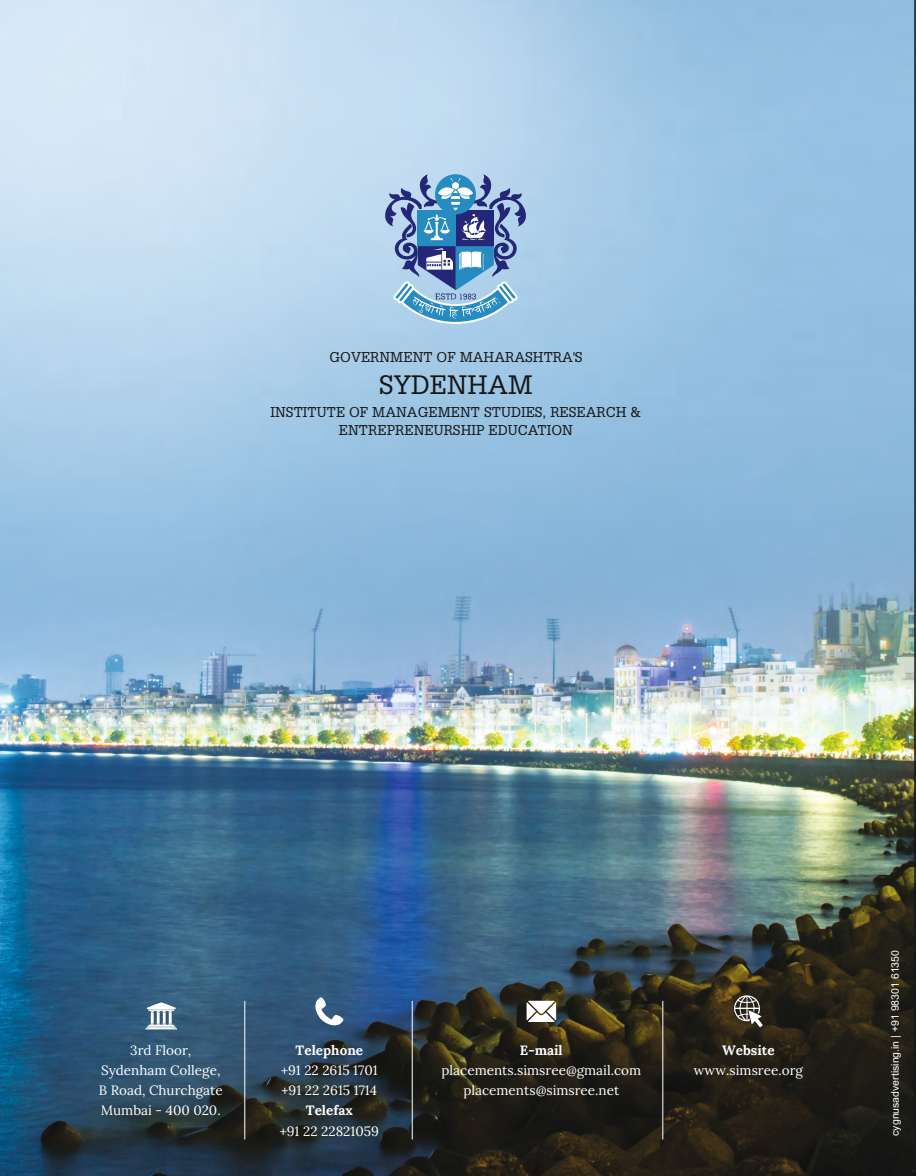
<style>
.page{position:relative;width:916px;height:1176px;background:#fff}
.page>*{position:absolute;margin:0;border:0;box-sizing:border-box;transform-origin:0 0}
.t1{font:25.95px "Glypha LT Std";color:#151616}
.t2{font:13.8px/17.9px "Glypha LT Std";color:#151616;text-align:center}
.t3{font:13.5px/20.2px "Lora";color:#fff;text-align:center}
.t4{font:700 13.5px "Lora";color:#fff}
.t5{font:10.5px "Arial";color:#fff}
</style>
<div class="page">
<img style="left:0;top:0;width:915px;height:1175px">
<svg style="left:384px;top:174px;width:143px;height:151px;background:#80a5cc"></svg>
<svg style="left:145px;top:1002px;width:32px;height:27px"></svg>
<svg style="left:526px;top:1000px;width:30px;height:22px"></svg>
<svg style="left:732px;top:993px;width:30px;height:34px"></svg>
<svg style="left:314px;top:997px;width:30px;height:32px"></svg>
<hr style="left:244px;top:1000px;width:1px;height:139px;background:#fff">
<hr style="left:412px;top:1000px;width:1px;height:139px;background:#fff">
<hr style="left:662px;top:1000px;width:1px;height:139px;background:#fff">
<p class="t2" style="left:329px;top:350px;width:255px">GOVERNMENT OF MAHARASHTRA'S</p>
<h1 class="t1" style="left:379px;top:375px;width:155px">SYDENHAM</h1>
<p class="t2" style="left:270px;top:405px;width:372px">INSTITUTE OF MANAGEMENT STUDIES, RESEARCH &amp;<br>ENTREPRENEURSHIP EDUCATION</p>
<p class="t3" style="left:99px;top:1039px;width:125px">3rd Floor,<br>Sydenham College,<br>B Road, Churchgate<br>Mumbai - 400 020.</p>
<p class="t4" style="left:295px;top:1041px;width:69px">Telephone</p>
<p class="t3" style="left:281px;top:1059px;width:98px;text-align:left">+91 22 2615 1701 +91 22 2615 1714</p>
<p class="t4" style="left:306px;top:1101px;width:48px">Telefax</p>
<p class="t3" style="left:280px;top:1120px;width:101px">+91 22 22821059</p>
<p class="t4" style="left:520px;top:1041px;width:44px">E-mail</p>
<p class="t3" style="left:441px;top:1059px;width:201px">placements.simsree@gmail.com placements@simsree.net</p>
<p class="t4" style="left:722px;top:1041px;width:54px">Website</p>
<p class="t3" style="left:693px;top:1059px;width:111px">www.simsree.org</p>
<p class="t5" style="left:890px;top:1135px;width:187px;rotate:-90deg">cygnusadvertising.in | +91 98301 61350</p>
</div>
